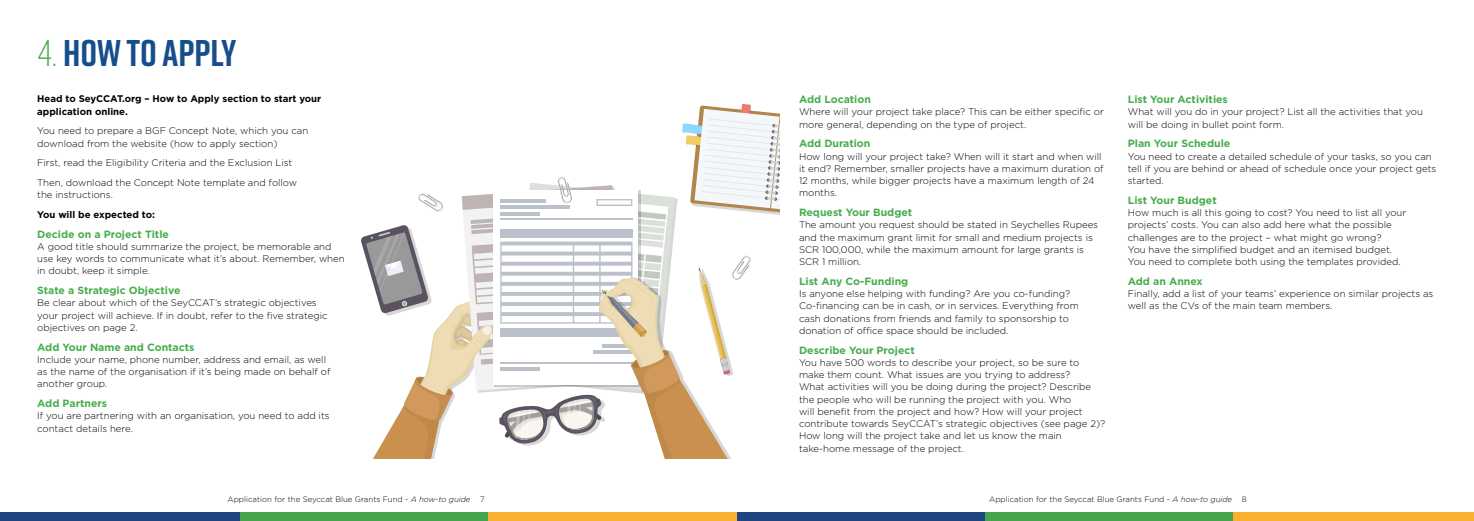
<style>
.page{position:relative;width:1474px;height:521px;background:#fff}
.page>*{position:absolute;margin:0;border:0;box-sizing:border-box;transform-origin:0 0}
.t1{font:700 37.19px "Rift";color:#164e8b}
.t2{font:700 10.5px "Gotham";color:#46ad4d}
.t3{font:300 9.62px/12.2px "Gotham";color:#000}
.t4{font:700 9.62px/12.2px "Gotham";color:#000}
.t5{font:300 7.88px "Gotham";color:#000}
.s1{font-weight:300;color:#46ad4d}
.s2{font-style:italic}
</style>
<div class="page">
<div style="left:737px;top:512px;width:247px;height:9px;background:#1f4682"></div>
<div style="left:984px;top:512px;width:248px;height:9px;background:#45a54e"></div>
<div style="left:1232px;top:512px;width:241px;height:9px;background:#fab130"></div>
<div style="left:0;top:512px;width:240px;height:9px;background:#1f4682"></div>
<div style="left:240px;top:512px;width:249px;height:9px;background:#45a54e"></div>
<div style="left:489px;top:512px;width:248px;height:9px;background:#fab130"></div>
<svg style="left:361px;top:104px;width:419px;height:355px"></svg>
<h1 class="t1" style="left:38px;top:27px;width:200px"><span class="s1">4.</span> HOW TO APPLY</h1>
<p class="t4" style="left:37px;top:93px;width:285px">Head to SeyCCAT.org – How to Apply section to start your application online.</p>
<p class="t3" style="left:37px;top:125px;width:272px">You need to prepare a BGF Concept Note, which you can download from the website (how to apply section)</p>
<p class="t3" style="left:37px;top:153px;width:261px;line-height:19.7px">First, read the Eligibility Criteria and the Exclusion List<br>Then, download the Concept Note template and follow</p>
<p class="t3" style="left:37px;top:189px;width:77px">the instructions.</p>
<p class="t4" style="left:37px;top:208px;width:119px">You will be expected to:</p>
<p class="t2" style="left:37px;top:228px;width:133px">Decide on a Project Title</p>
<p class="t3" style="left:37px;top:240px;width:309px">A good title should summarize the project, be memorable and use key words to communicate what it’s about. Remember, when in doubt, keep it simple.</p>
<p class="t2" style="left:37px;top:284px;width:145px">State a Strategic Objective</p>
<p class="t3" style="left:37px;top:297px;width:292px">Be clear about which of the SeyCCAT’s strategic objectives your project will achieve. If in doubt, refer to the five strategic objectives on page 2.</p>
<p class="t2" style="left:37px;top:341px;width:159px">Add Your Name and Contacts</p>
<p class="t3" style="left:37px;top:353px;width:295px">Include your name, phone number, address and email, as well as the name of the organisation if it’s being made on behalf of another group.</p>
<p class="t2" style="left:37px;top:397px;width:71px">Add Partners</p>
<p class="t3" style="left:37px;top:409px;width:294px">If you are partnering with an organisation, you need to add its contact details here.</p>
<p class="t2" style="left:799px;top:93px;width:73px">Add Location</p>
<p class="t3" style="left:799px;top:106px;width:306px">Where will your project take place? This can be either specific or more general, depending on the type of project.</p>
<p class="t2" style="left:799px;top:138px;width:73px">Add Duration</p>
<p class="t3" style="left:799px;top:150px;width:306px">How long will your project take? When will it start and when will it end? Remember, smaller projects have a maximum duration of 12 months, while bigger projects have a maximum length of 24 months.</p>
<p class="t2" style="left:799px;top:206px;width:115px">Request Your Budget</p>
<p class="t3" style="left:799px;top:219px;width:300px">The amount you request should be stated in Seychelles Rupees and the maximum grant limit for small and medium projects is SCR 100,000, while the maximum amount for large grants is SCR 1 million.</p>
<p class="t2" style="left:799px;top:275px;width:111px">List Any Co-Funding</p>
<p class="t3" style="left:799px;top:287px;width:281px">Is anyone else helping with funding? Are you co-funding?<br>Co-financing can be in cash, or in services. Everything from cash donations from friends and family to sponsorship to donation of office space should be included.</p>
<p class="t2" style="left:799px;top:344px;width:117px">Describe Your Project</p>
<p class="t3" style="left:799px;top:356px;width:308px">You have 500 words to describe your project, so be sure to make them count. What issues are you trying to address?<br>What activities will you be doing during the project? Describe the people who will be running the project with you. Who<br>will benefit from the project and how? How will your project contribute towards SeyCCAT’s strategic objectives (see page 2)?<br>How long will the project take and let us know the main take-home message of the project.</p>
<p class="t2" style="left:1127px;top:93px;width:102px">List Your Activities</p>
<p class="t3" style="left:1127px;top:106px;width:297px">What will you do in your project? List all the activities that you will be doing in bullet point form.</p>
<p class="t2" style="left:1127px;top:138px;width:104px">Plan Your Schedule</p>
<p class="t3" style="left:1127px;top:150px;width:310px">You need to create a detailed schedule of your tasks, so you can tell if you are behind or ahead of schedule once your project gets started.</p>
<p class="t2" style="left:1127px;top:194px;width:90px">List Your Budget</p>
<p class="t3" style="left:1127px;top:206px;width:280px">How much is all this going to cost? You need to list all your projects’ costs. You can also add here what the possible challenges are to the project – what might go wrong?<br>You have the simplified budget and an itemised budget.<br>You need to complete both using the templates provided.</p>
<p class="t2" style="left:1127px;top:275px;width:76px">Add an Annex</p>
<p class="t3" style="left:1127px;top:287px;width:307px">Finally, add a list of your teams’ experience on similar projects as well as the CVs of the main team members.</p>
<p class="t5" style="left:227px;top:494px;width:258px">Application for the Seyccat Blue Grants Fund - <span class="s2">A how-to guide</span> 7</p>
<p class="t5" style="left:989px;top:494px;width:259px">Application for the Seyccat Blue Grants Fund - <span class="s2">A how-to guide</span> 8</p>
</div>
